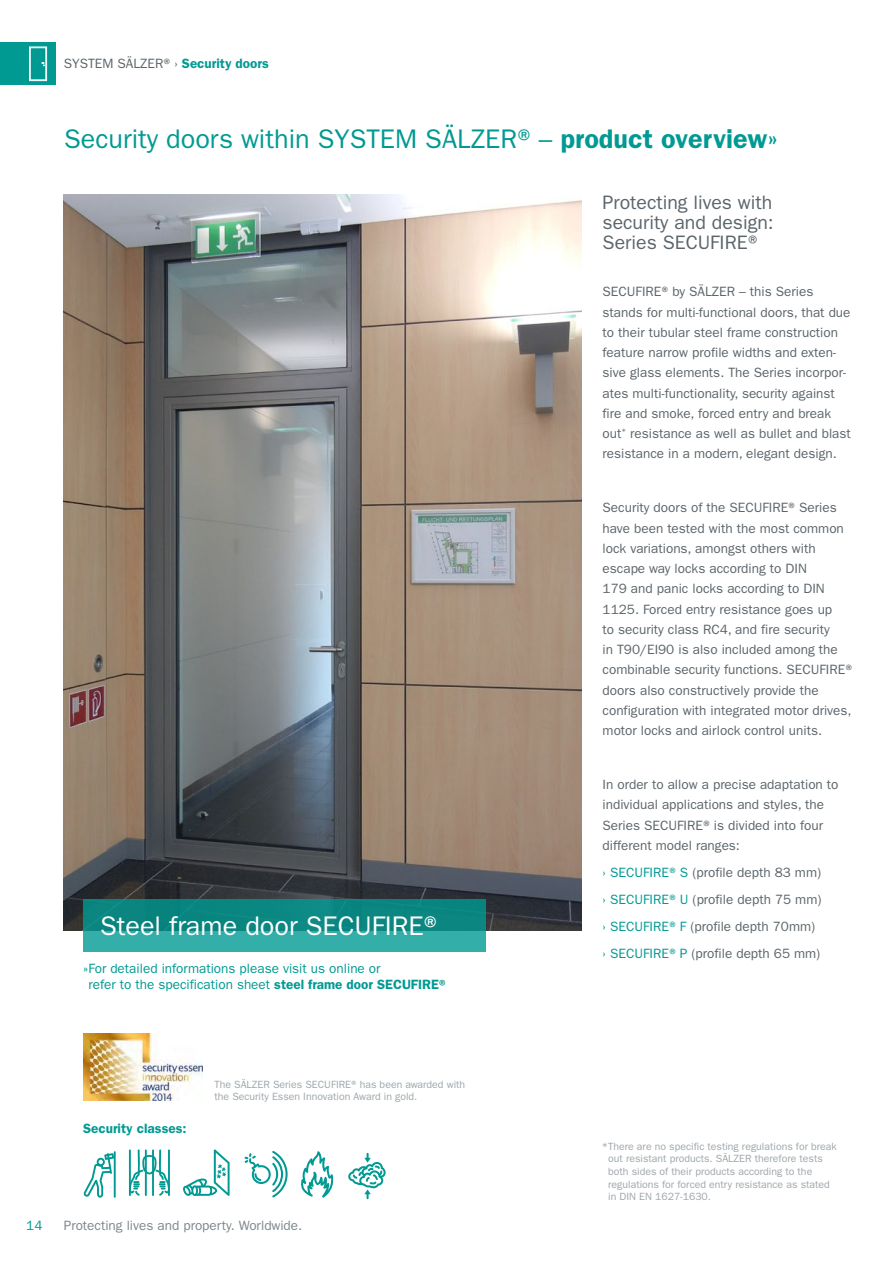
<style>
.page{position:relative;width:893px;height:1263px;background:#fff}
.page>*{position:absolute;margin:0;border:0;box-sizing:border-box;transform-origin:0 0}
.t1{font:27px "ITC Franklin Gothic Std";color:#009a93}
.t2{font:27px "ITC Franklin Gothic Std";color:#fff}
.t3{font:19.5px/20.2px "ITC Franklin Gothic Std";color:#5b656a;text-align:justify}
.t4{font:13.5px/20.2px "ITC Franklin Gothic Std";color:#5b656a}
.t5{font:13.5px/16.5px "ITC Franklin Gothic Std";color:#009a93}
.t6{font:13.5px "ITC Franklin Gothic Std";color:#7e878c}
.t7{font:600 13.5px "ITC Franklin Gothic Std";color:#009a93}
.t8{font:10.5px/12.6px "ITC Franklin Gothic Std";color:#9da6ab}
.s1{font-weight:600;color:#009a93}
.s2{font-weight:600}
.s3{color:#009a93}
</style>
<div class="page">
<div style="left:0;top:43px;width:55px;height:42px;background:#009a93"></div>
<div style="left:29px;top:47px;width:18px;height:34px;border:1px solid #fff"></div>
<img style="left:64px;top:194px;width:517px;height:736px">
<svg style="left:129px;top:1149px;width:41px;height:47px"></svg>
<hr style="left:145px;top:1149px;width:2px;height:47px;background:#009a93">
<hr style="left:152px;top:1149px;width:2px;height:47px;background:#009a93">
<svg style="left:83px;top:899px;width:403px;height:53px;background:#1a9590"></svg>
<hr style="left:114px;top:1151px;width:2px;height:47px;background:#009a93">
<svg style="left:83px;top:1153px;width:31px;height:45px"></svg>
<svg style="left:244px;top:1151px;width:44px;height:46px"></svg>
<svg style="left:301px;top:1151px;width:33px;height:46px"></svg>
<svg style="left:348px;top:1153px;width:38px;height:46px"></svg>
<svg style="left:183px;top:1149px;width:47px;height:47px"></svg>
<img style="left:83px;top:1033px;width:120px;height:67px">
<p class="t4" style="left:64px;top:54px;width:207px">SYSTEM SÄLZER® › <span class="s1">Security doors</span></p>
<h1 class="t1" style="left:64px;top:123px;width:716px">Security doors within SYSTEM SÄLZER® – <span class="s2">product overview»</span></h1>
<h2 class="t3" style="left:603px;top:192px;width:173px">Protecting lives with security and design:<br>Series SECUFIRE®</h2>
<p class="t4" style="left:603px;top:282px;width:250px">SECUFIRE® by SÄLZER – this Series stands for multi-functional doors, that due to their tubular steel frame construction feature narrow profile widths and exten&shy;sive glass elements. The Series incorpor&shy;ates multi-functionality, security against fire and smoke, forced entry and break out<sup>*</sup> resistance as well as bullet and blast resistance in a modern, elegant design.</p>
<h1 class="t2" style="left:100px;top:910px;width:345px">Steel frame door SECUFIRE®</h1>
<p class="t5" style="left:88px;top:960px;width:362px;text-indent:-5px">»For detailed informations please visit us online or<br>refer to the specification sheet <span class="s2">steel frame door SECUFIRE®</span></p>
<p class="t7" style="left:83px;top:1121px;width:105px">Security classes:</p>
<p class="t8" style="left:214px;top:1078px;width:252px">The SÄLZER Series SECUFIRE® has been awarded with the Security Essen Innovation Award in gold.</p>
<p class="t5" style="left:26px;top:1217px;width:18px">14</p>
<p class="t6" style="left:64px;top:1217px;width:240px">Protecting lives and property. Worldwide.</p>
<p class="t4" style="left:603px;top:498px;width:254px">Security doors of the SECUFIRE® Series have been tested with the most common lock variations, amongst others with escape way locks according to DIN<br>179 and panic locks according to DIN 1125. Forced entry resistance goes up<br>to security class RC4, and fire security<br>in T90/EI90 is also included among the combinable security functions. SECUFIRE® doors also constructively provide the configuration with integrated motor drives, motor locks and airlock control units.</p>
<p class="t4" style="left:603px;top:774px;width:237px">In order to allow a precise adaptation to individual applications and styles, the Series SECUFIRE® is divided into four different model ranges:</p>
<p class="t4" style="left:603px;top:859px;width:220px;line-height:27px"><span class="s3">› SECUFIRE® S</span> (profile depth 83 mm) <span class="s3">› SECUFIRE® U</span> (profile depth 75 mm) <span class="s3">› SECUFIRE® F</span> (profile depth 70mm) <span class="s3">› SECUFIRE® P</span> (profile depth 65 mm)</p>
<p class="t8" style="left:608px;top:1140px;width:230px;text-indent:-6px">*There are no specific testing regulations for break out resistant products. SÄLZER therefore tests both sides of their products according to the regulations for forced entry resistance as stated in DIN EN 1627-1630.</p>
</div>
